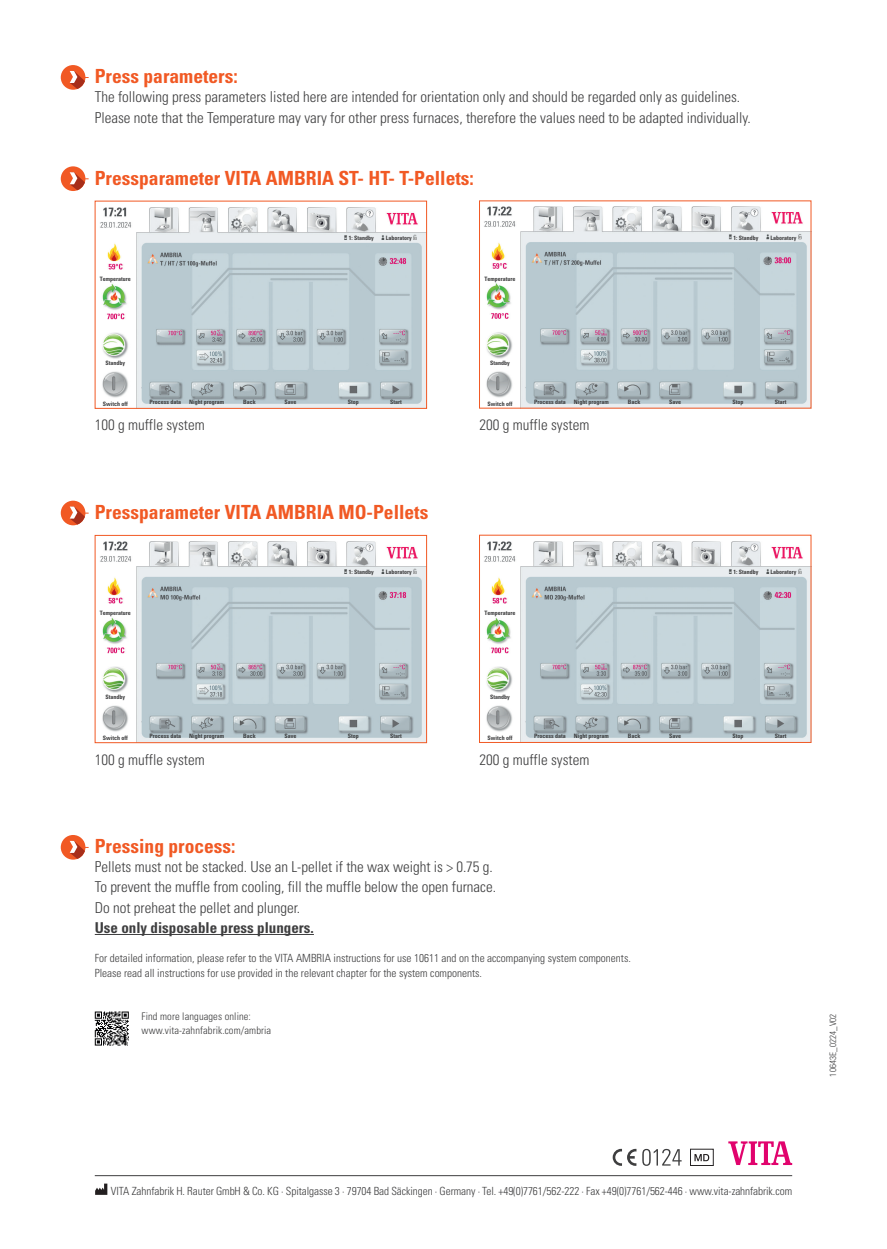
<style>
.page{position:relative;width:887px;height:1249px;background:#fff}
.page>*{position:absolute;margin:0;border:0;box-sizing:border-box;transform-origin:0 0}
.t1{font:700 condensed 19.5px "Univers LT Std";color:#f15924}
.t2{font:300 condensed 15px/20.2px "Univers";color:#3e3e3f}
.t3{font:700 condensed 15px "Univers";color:#3e3e3f}
.t4{font:300 condensed 11.25px/14.7px "Univers";color:#3e3e3f}
.t5{font:300 condensed 10.5px/14.7px "Univers";letter-spacing:.01em;color:#3e3e3f}
.t6{font:300 condensed 9px "Univers";letter-spacing:.01em;color:#3e3e3f}
.t7{font:700 condensed 6px "Univers LT Std";color:#3e3e3f}
</style>
<div class="page">
<svg style="left:728px;top:1141px;width:64px;height:23px"></svg>
<hr style="left:95px;top:1175px;width:697px;height:1px;background:#3e3e3f">
<div style="left:61px;top:835px;width:24px;height:24px;background:#f15924;border-radius:50%"></div>
<svg style="left:70px;top:840px;width:19px;height:18px"></svg>
<svg style="left:95px;top:1183px;width:12px;height:11px"></svg>
<div style="left:690px;top:1148px;width:24px;height:17px;border:1px solid #262324"></div>
<svg style="left:694px;top:1154px;width:15px;height:7px"></svg>
<div style="left:61px;top:166px;width:24px;height:25px;background:#f15924;border-radius:50%"></div>
<svg style="left:70px;top:172px;width:19px;height:18px"></svg>
<div style="left:61px;top:500px;width:24px;height:25px;background:#f15924;border-radius:50%"></div>
<svg style="left:70px;top:506px;width:19px;height:18px"></svg>
<img style="left:100px;top:207px;width:325px;height:199px">
<img style="left:100px;top:541px;width:325px;height:200px">
<div style="left:95px;top:535px;width:332px;height:208px;border:1px solid #f15924"></div>
<img style="left:484px;top:206px;width:325px;height:200px">
<img style="left:484px;top:541px;width:325px;height:199px">
<div style="left:61px;top:65px;width:24px;height:25px;background:#f15924;border-radius:50%"></div>
<svg style="left:70px;top:71px;width:19px;height:18px"></svg>
<svg style="left:613px;top:1148px;width:23px;height:17px"></svg>
<svg style="left:642px;top:1148px;width:40px;height:17px"></svg>
<hr style="left:95px;top:934px;width:219px;height:1px;background:#3e3e3f">
<svg style="left:95px;top:1011px;width:34px;height:34px"></svg>
<h1 class="t1" style="left:95px;top:64px;width:144px">Press parameters:</h1>
<p class="t2" style="left:95px;top:87px;width:658px">The following press parameters listed here are intended for orientation only and should be regarded only as guidelines.<br>Please note that the Temperature may vary for other press furnaces, therefore the values need to be adapted individually.</p>
<h1 class="t1" style="left:95px;top:166px;width:381px">Pressparameter VITA AMBRIA ST- HT- T-Pellets:</h1>
<p class="t7" style="left:100px;top:275px;width:32px">Temperature</p>
<p class="t7" style="left:349px;top:234px;width:26px">1: Standby</p>
<p class="t7" style="left:386px;top:234px;width:27px">Laboratory</p>
<p class="t7" style="left:484px;top:275px;width:32px">Temperature</p>
<p class="t7" style="left:733px;top:234px;width:26px">1: Standby</p>
<p class="t7" style="left:770px;top:234px;width:27px">Laboratory</p>
<p class="t7" style="left:105px;top:359px;width:21px">Standby</p>
<p class="t7" style="left:103px;top:400px;width:27px">Switch off</p>
<p class="t7" style="left:150px;top:398px;width:33px">Process data</p>
<p class="t7" style="left:189px;top:398px;width:36px">Night program</p>
<p class="t7" style="left:243px;top:398px;width:14px">Back</p>
<p class="t7" style="left:285px;top:398px;width:13px">Save</p>
<p class="t7" style="left:348px;top:398px;width:13px">Stop</p>
<p class="t7" style="left:390px;top:398px;width:13px">Start</p>
<p class="t7" style="left:490px;top:359px;width:21px">Standby</p>
<p class="t7" style="left:487px;top:400px;width:27px">Switch off</p>
<p class="t7" style="left:534px;top:398px;width:33px">Process data</p>
<p class="t7" style="left:574px;top:398px;width:36px">Night program</p>
<p class="t7" style="left:628px;top:398px;width:14px">Back</p>
<p class="t7" style="left:669px;top:398px;width:13px">Save</p>
<p class="t7" style="left:732px;top:398px;width:13px">Stop</p>
<p class="t7" style="left:775px;top:398px;width:13px">Start</p>
<p class="t2" style="left:95px;top:415px;width:111px">100 g muffle system</p>
<p class="t2" style="left:479px;top:415px;width:111px">200 g muffle system</p>
<h1 class="t1" style="left:95px;top:500px;width:335px">Pressparameter VITA AMBRIA MO-Pellets</h1>
<p class="t7" style="left:349px;top:568px;width:26px">1: Standby</p>
<p class="t7" style="left:386px;top:568px;width:27px">Laboratory</p>
<p class="t7" style="left:733px;top:568px;width:26px">1: Standby</p>
<p class="t7" style="left:770px;top:568px;width:27px">Laboratory</p>
<p class="t7" style="left:100px;top:609px;width:32px">Temperature</p>
<p class="t7" style="left:484px;top:609px;width:32px">Temperature</p>
<p class="t7" style="left:105px;top:693px;width:21px">Standby</p>
<p class="t7" style="left:490px;top:693px;width:21px">Standby</p>
<p class="t7" style="left:103px;top:734px;width:27px">Switch off</p>
<p class="t7" style="left:150px;top:732px;width:33px">Process data</p>
<p class="t7" style="left:189px;top:732px;width:36px">Night program</p>
<p class="t7" style="left:243px;top:732px;width:14px">Back</p>
<p class="t7" style="left:285px;top:732px;width:13px">Save</p>
<p class="t7" style="left:348px;top:732px;width:13px">Stop</p>
<p class="t7" style="left:390px;top:732px;width:13px">Start</p>
<p class="t7" style="left:487px;top:734px;width:27px">Switch off</p>
<p class="t7" style="left:534px;top:732px;width:33px">Process data</p>
<p class="t7" style="left:574px;top:732px;width:36px">Night program</p>
<p class="t7" style="left:628px;top:732px;width:14px">Back</p>
<p class="t7" style="left:669px;top:732px;width:13px">Save</p>
<p class="t7" style="left:732px;top:732px;width:13px">Stop</p>
<p class="t7" style="left:775px;top:732px;width:13px">Start</p>
<p class="t2" style="left:95px;top:749px;width:111px">100 g muffle system</p>
<p class="t2" style="left:479px;top:749px;width:111px">200 g muffle system</p>
<h1 class="t1" style="left:95px;top:834px;width:142px">Pressing process:</h1>
<p class="t2" style="left:95px;top:856px;width:403px">Pellets must not be stacked. Use an L-pellet if the wax weight is &gt; 0.75 g.<br>To prevent the muffle from cooling, fill the muffle below the open furnace.<br>Do not preheat the pellet and plunger.</p>
<p class="t3" style="left:95px;top:918px;width:221px">Use only disposable press plungers.</p>
<p class="t4" style="left:95px;top:950px;width:538px">For detailed information, please refer to the VITA AMBRIA instructions for use 10611 and on the accompanying system components.<br>Please read all instructions for use provided in the relevant chapter for the system components.</p>
<p class="t5" style="left:142px;top:1008px;width:131px">Find more languages online: www.vita-zahnfabrik.com/ambria</p>
<p class="t6" style="left:827px;top:1076px;width:64px;rotate:-90deg">10643E_0224_V02</p>
<p class="t4" style="left:111px;top:1182px;width:683px">VITA Zahnfabrik H. Rauter GmbH &amp; Co. KG · Spitalgasse 3 · 79704 Bad Säckingen · Germany · Tel. +49(0)7761/562-222 · Fax +49(0)7761/562-446 · www.vita-zahnfabrik.com</p>
</div>
